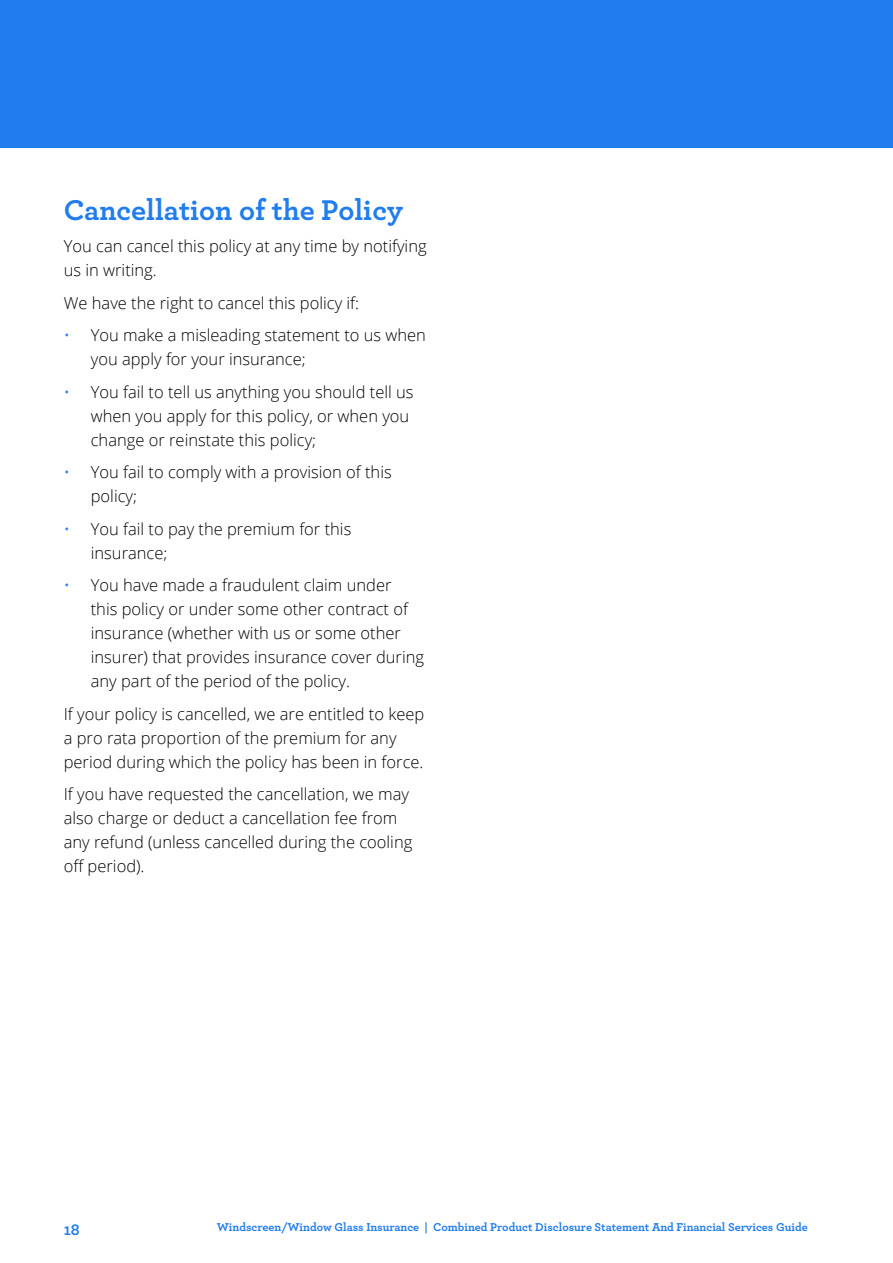
<style>
.page{position:relative;width:893px;height:1263px;background:#fff}
.page>*{position:absolute;margin:0;border:0;box-sizing:border-box;transform-origin:0 0}
.t1{font:700 30px "Archer Pro";color:#217ded}
.t2{font:300 16.5px/24px "Open Sans";color:#000}
.t3{font:700 16.5px "Archer Pro";color:#217ded}
.t4{font:700 12px "Archer Pro";color:#217ded}
.s1{color:#217ded}
</style>
<div class="page">
<div style="left:0;top:0;width:893px;height:147px;background:#217ded"></div>
<h1 class="t1" style="left:64px;top:186px;width:341px">Cancellation of the Policy</h1>
<p class="t2" style="left:64px;top:234px;width:364px">You can cancel this policy at any time by notifying us in writing.</p>
<p class="t2" style="left:64px;top:290px;width:297px">We have the right to cancel this policy if:</p>
<p class="t2" style="left:91px;top:323px;width:337px;text-indent:-27px"><span class="s1">•</span> You make a misleading statement to us when you apply for your insurance;</p>
<p class="t2" style="left:91px;top:379px;width:324px;text-indent:-27px"><span class="s1">•</span> You fail to tell us anything you should tell us when you apply for this policy, or when you change or reinstate this policy;</p>
<p class="t2" style="left:91px;top:460px;width:302px;text-indent:-27px"><span class="s1">•</span> You fail to comply with a provision of this policy;</p>
<p class="t2" style="left:91px;top:516px;width:262px;text-indent:-27px"><span class="s1">•</span> You fail to pay the premium for this insurance;</p>
<p class="t2" style="left:91px;top:573px;width:335px;text-indent:-27px"><span class="s1">•</span> You have made a fraudulent claim under<br>this policy or under some other contract of insurance (whether with us or some other insurer) that provides insurance cover during any part of the period of the policy.</p>
<p class="t2" style="left:64px;top:701px;width:362px">If your policy is cancelled, we are entitled to keep a pro rata proportion of the premium for any period during which the policy has been in force.</p>
<p class="t2" style="left:64px;top:782px;width:350px">If you have requested the cancellation, we may also charge or deduct a cancellation fee from any refund (unless cancelled during the cooling off period).</p>
<p class="t3" style="left:64px;top:1216px;width:18px">18</p>
<p class="t4" style="left:217px;top:1218px;width:593px">Windscreen/Window Glass Insurance | Combined Product Disclosure Statement And Financial Services Guide</p>
</div>
